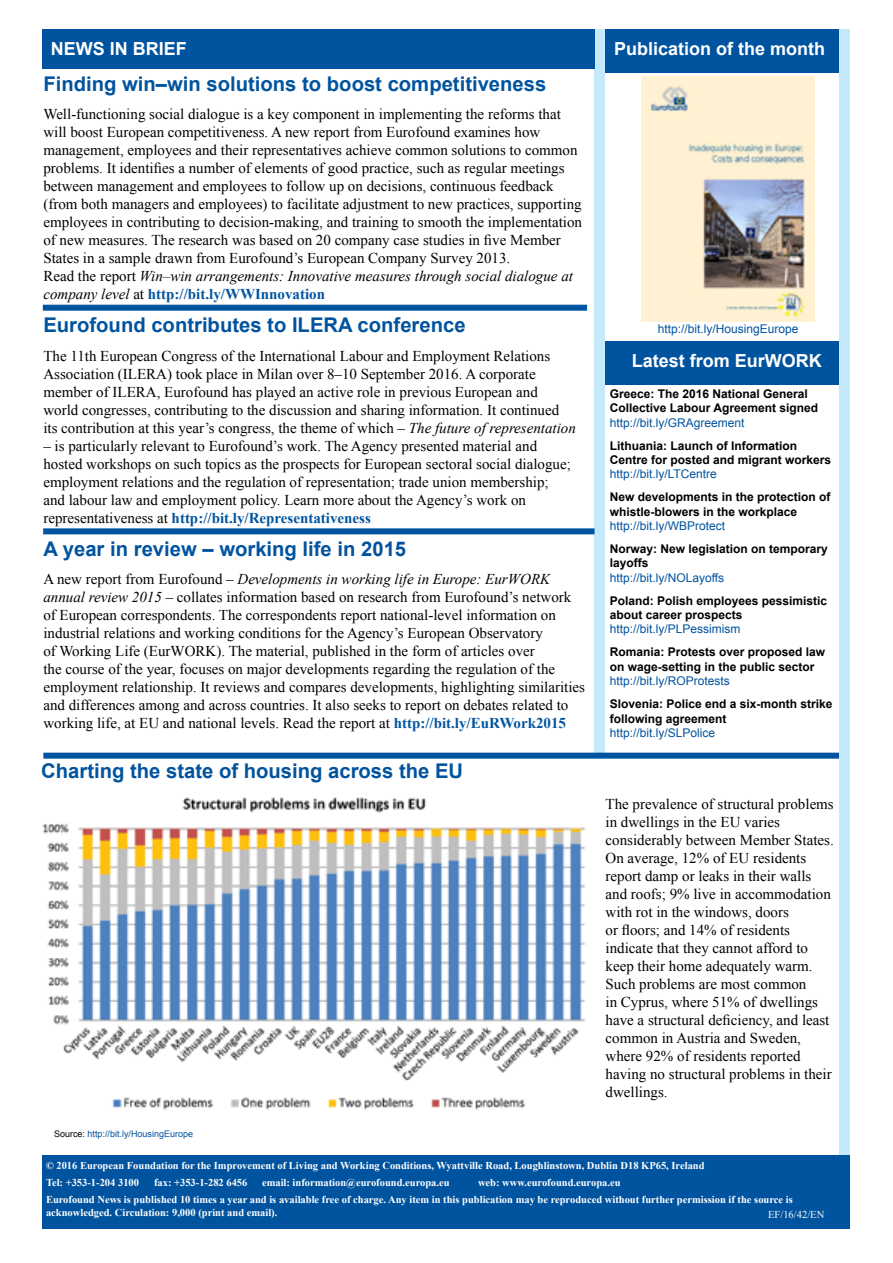
<style>
.page{position:relative;width:893px;height:1263px;background:#fff}
.page>*{position:absolute;margin:0;border:0;box-sizing:border-box;transform-origin:0 0}
.t1{font:700 20.25px "Arial";color:#00539f}
.t2{font:700 18px "Arial";color:#fff}
.t3{font:15px/18px "Times New Roman";color:#000}
.t4{font:700 12px/14.4px "Arial";color:#000}
.t5{font:12px "Arial";color:#00539f}
.t6{font:700 10.5px/16.8px "Times New Roman";color:#fff}
.t7{font:10.5px "Times New Roman";color:#fff}
.t8{font:9px "Arial";color:#00539f}
.s1{font-style:italic}
.s2{font-weight:700;color:#00539f}
.s3{color:#000}
</style>
<div class="page">
<div style="left:595px;top:30px;width:255px;height:1199px;background:#c4e9fa"></div>
<div style="left:42px;top:30px;width:552px;height:39px;background:#00539f"></div>
<div style="left:42px;top:1155px;width:808px;height:74px;background:#00539f"></div>
<div style="left:43px;top:528px;width:552px;height:6px;background:#00539f"></div>
<div style="left:43px;top:305px;width:544px;height:6px;background:#00539f"></div>
<div style="left:605px;top:29px;width:234px;height:44px;background:#00539f"></div>
<div style="left:605px;top:73px;width:234px;height:269px;background:#fff"></div>
<div style="left:605px;top:342px;width:234px;height:43px;background:#00539f"></div>
<div style="left:605px;top:385px;width:234px;height:416px;background:#fff"></div>
<img style="left:641px;top:76px;width:174px;height:245px">
<div style="left:43px;top:754px;width:769px;height:41px;background:#fff"></div>
<div style="left:43px;top:753px;width:796px;height:6px;background:#00539f"></div>
<img style="left:42px;top:797px;width:544px;height:313px">
<div style="left:595px;top:792px;width:244px;height:363px;background:#fff"></div>
<p class="t2" style="left:51px;top:37px;width:138px">NEWS IN BRIEF</p>
<p class="t2" style="left:614px;top:37px;width:213px">Publication of the month</p>
<h1 class="t1" style="left:43px;top:70px;width:504px">Finding win–win solutions to boost competitiveness</h1>
<p class="t3" style="left:43px;top:105px;width:540px">Well-functioning social dialogue is a key component in implementing the reforms that will boost European competitiveness. A new report from Eurofound examines how management, employees and their representatives achieve common solutions to common problems. It identifies a number of elements of good practice, such as regular meetings between management and employees to follow up on decisions, continuous feedback (from both managers and employees) to facilitate adjustment to new practices, supporting employees in contributing to decision-making, and training to smooth the implementation of new measures. The research was based on 20 company case studies in five Member States in a sample drawn from Eurofound’s European Company Survey 2013.<br>Read the report <span class="s1">Win–win arrangements: Innovative measures through social dialogue at company level</span> at <span class="s2">http://bit.ly/WWInnovation</span></p>
<h1 class="t1" style="left:43px;top:312px;width:424px">Eurofound contributes to ILERA conference</h1>
<p class="t3" style="left:43px;top:347px;width:534px">The 11th European Congress of the International Labour and Employment Relations Association (ILERA) took place in Milan over 8–10 September 2016. A corporate member of ILERA, Eurofound has played an active role in previous European and world congresses, contributing to the discussion and sharing information. It continued its contribution at this year’s congress, the theme of which – <span class="s1">The future of representation</span></p>
<p class="t3" style="left:43px;top:437px;width:529px">– is particularly relevant to Eurofound’s work. The Agency presented material and hosted workshops on such topics as the prospects for European sectoral social dialogue; employment relations and the regulation of representation; trade union membership; and labour law and employment policy. Learn more about the Agency’s work on representativeness at <span class="s2">http://bit.ly/Representativeness</span></p>
<h1 class="t1" style="left:43px;top:535px;width:364px">A year in review – working life in 2015</h1>
<p class="t3" style="left:43px;top:570px;width:543px">A new report from Eurofound – <span class="s1">Developments in working life in Europe: EurWORK annual review 2015</span> – collates information based on research from Eurofound’s network of European correspondents. The correspondents report national-level information on industrial relations and working conditions for the Agency’s European Observatory<br>of Working Life (EurWORK). The material, published in the form of articles over<br>the course of the year, focuses on major developments regarding the regulation of the employment relationship. It reviews and compares developments, highlighting similarities and differences among and across countries. It also seeks to report on debates related to working life, at EU and national levels. Read the report at <span class="s2">http://bit.ly/EuRWork2015</span></p>
<h1 class="t1" style="left:41px;top:757px;width:423px">Charting the state of housing across the EU</h1>
<p class="t8" style="left:54px;top:1127px;width:141px"><span class="s3">Source:</span> http://bit.ly/HousingEurope</p>
<p class="t5" style="left:658px;top:321px;width:142px">http://bit.ly/HousingEurope</p>
<p class="t2" style="left:632px;top:349px;width:192px">Latest from EurWORK</p>
<p class="t4" style="left:610px;top:387px;width:210px">Greece: The 2016 National General<br>Collective Labour Agreement signed</p>
<p class="t5" style="left:610px;top:414px;width:136px">http://bit.ly/GRAgreement</p>
<p class="t4" style="left:610px;top:438px;width:223px">Lithuania: Launch of Information<br>Centre for posted and migrant workers</p>
<p class="t5" style="left:610px;top:466px;width:109px">http://bit.ly/LTCentre</p>
<p class="t4" style="left:610px;top:490px;width:222px">New developments in the protection of whistle-blowers in the workplace</p>
<p class="t5" style="left:610px;top:518px;width:117px">http://bit.ly/WBProtect</p>
<p class="t4" style="left:610px;top:542px;width:220px">Norway: New legislation on temporary layoffs</p>
<p class="t5" style="left:610px;top:570px;width:116px">http://bit.ly/NOLayoffs</p>
<p class="t4" style="left:610px;top:594px;width:219px">Poland: Polish employees pessimistic about career prospects</p>
<p class="t5" style="left:610px;top:621px;width:132px">http://bit.ly/PLPessimism</p>
<p class="t4" style="left:610px;top:645px;width:217px">Romania: Protests over proposed law on wage-setting in the public sector</p>
<p class="t5" style="left:610px;top:673px;width:122px">http://bit.ly/ROProtests</p>
<p class="t4" style="left:610px;top:697px;width:224px">Slovenia: Police end a six-month strike following agreement</p>
<p class="t5" style="left:610px;top:725px;width:107px">http://bit.ly/SLPolice</p>
<p class="t3" style="left:605px;top:795px;width:230px">The prevalence of structural problems in dwellings in the EU varies considerably between Member States.<br>On average, 12% of EU residents report damp or leaks in their walls and roofs; 9% live in accommodation with rot in the windows, doors<br>or floors; and 14% of residents indicate that they cannot afford to keep their home adequately warm.<br>Such problems are most common<br>in Cyprus, where 51% of dwellings have a structural deficiency, and least common in Austria and Sweden, where 92% of residents reported having no structural problems in their dwellings.</p>
<p class="t6" style="left:46px;top:1157px;width:660px">© 2016 European Foundation for the Improvement of Living and Working Conditions, Wyattville Road, Loughlinstown, Dublin D18 KP65, Ireland<br>Tel: +353-1-204 3100</p>
<p class="t6" style="left:154px;top:1174px;width:95px">fax: +353-1-282 6456</p>
<p class="t6" style="left:262px;top:1174px;width:189px">email: information@eurofound.europa.eu</p>
<p class="t6" style="left:46px;top:1174px;width:748px;text-indent:432px">web: www.eurofound.europa.eu<br>Eurofound News is published 10 times a year and is available free of charge. Any item in this publication may be reproduced without further permission if the source is</p>
<p class="t6" style="left:46px;top:1203px;width:233px">acknowledged. Circulation: 9,000 (print and email).</p>
<p class="t7" style="left:768px;top:1208px;width:58px">EF/16/42/EN</p>
</div>
